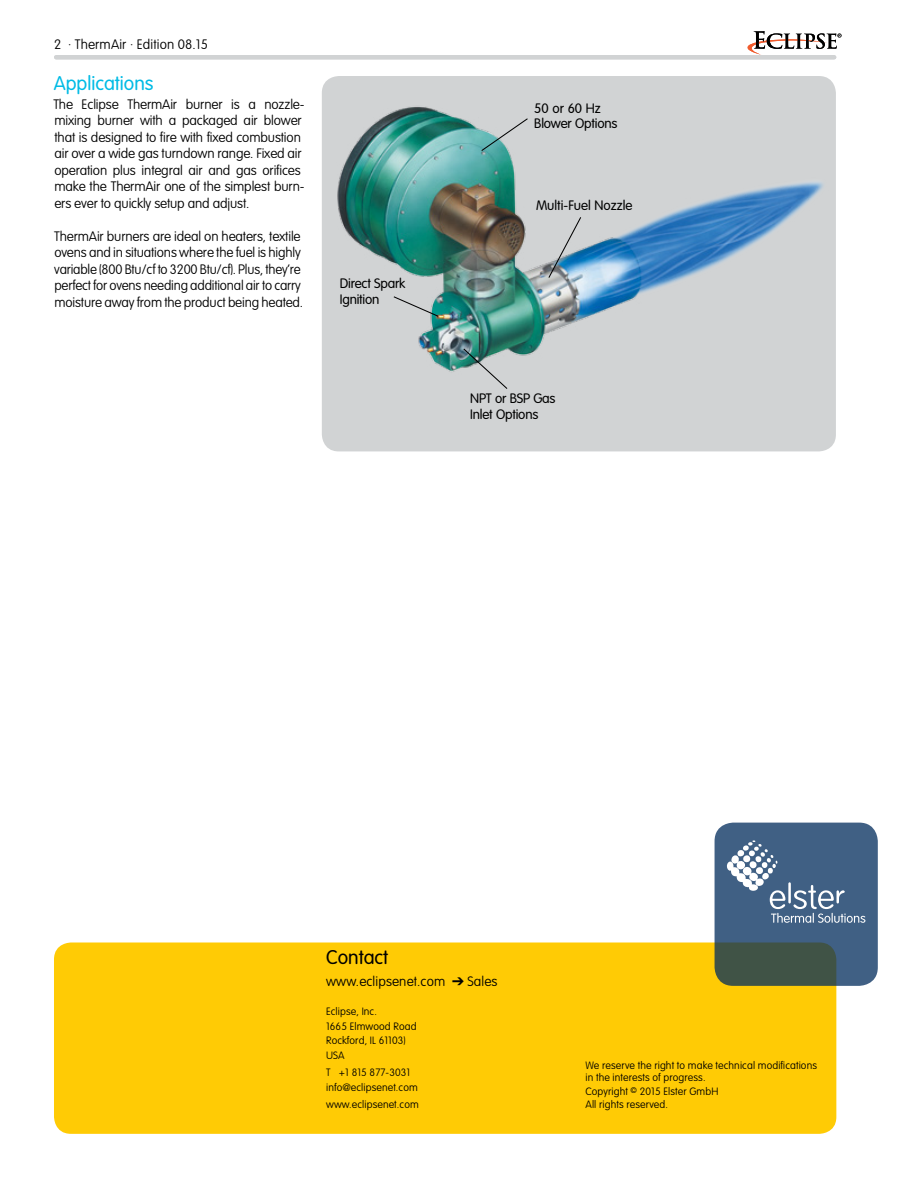
<style>
.page{position:relative;width:918px;height:1188px;background:#fff}
.page>*{position:absolute;margin:0;border:0;box-sizing:border-box;transform-origin:0 0}
.t1{font:300 19.5px "VAG Rounded Std";color:#00bbe5}
.t2{font:300 19.5px "VAG Rounded Std";color:#000}
.t3{font:100 13.5px/16.5px "VAG Rounded Std";letter-spacing:-.01em;color:#000}
.t4{font:300 13.5px/16.5px "VAG Rounded Std";letter-spacing:-.015em;color:#000}
.t5{font:100 13.5px "VAG Rounded Std";letter-spacing:.01em;color:#000}
.t6{font:100 10.5px/14.7px "VAG Rounded Std";letter-spacing:.01em;color:#000}
</style>
<div class="page">
<div style="left:54px;top:943px;width:782px;height:191px;background:#ffcb05;border-radius:17px"></div>
<svg style="left:715px;top:823px;width:163px;height:163px;background:#405b6e"></svg>
<svg style="left:727px;top:840px;width:138px;height:83px;background:#5c7796"></svg>
<div style="left:322px;top:76px;width:514px;height:375px;background:#d1d3d4;border-radius:17px"></div>
<img style="left:337px;top:107px;width:486px;height:265px">
<svg style="left:547px;top:216px;width:35px;height:63px"></svg>
<svg style="left:392px;top:295px;width:48px;height:23px"></svg>
<svg style="left:480px;top:117px;width:49px;height:35px"></svg>
<svg style="left:462px;top:348px;width:46px;height:41px"></svg>
<hr style="left:56px;top:55px;width:778px;height:4px;background:#d1d3d4">
<svg style="left:747px;top:31px;width:94px;height:24px"></svg>
<p class="t5" style="left:54px;top:36px;width:156px">2 · ThermAir · Edition 08.15</p>
<h1 class="t1" style="left:54px;top:72px;width:101px">Applications</h1>
<p class="t3" style="left:53px;top:96px;width:253px">The Eclipse ThermAir burner is a nozzle&shy;mixing burner with a packaged air blower that is designed to fire with fixed combustion air over a wide gas turndown range. Fixed air operation plus integral air and gas orifices make the ThermAir one of the simplest burn&shy;ers ever to quickly setup and adjust.</p>
<p class="t3" style="left:54px;top:228px;width:251px">ThermAir burners are ideal on heaters, textile ovens and in situations where the fuel is highly variable (800 Btu/cf to 3200 Btu/cf). Plus, they’re perfect for ovens needing additional air to carry moisture away from the product being heated.</p>
<p class="t4" style="left:340px;top:275px;width:67px">Direct Spark<br>Ignition</p>
<p class="t4" style="left:534px;top:101px;width:85px;line-height:15px">50 or 60 Hz<br>Blower Options</p>
<p class="t4" style="left:536px;top:197px;width:98px">Multi-Fuel Nozzle</p>
<p class="t4" style="left:470px;top:390px;width:87px">NPT or BSP Gas<br>Inlet Options</p>
<h1 class="t2" style="left:326px;top:946px;width:64px">Contact</h1>
<p class="t5" style="left:326px;top:973px;width:173px">www.eclipsenet.com ➔ Sales</p>
<p class="t6" style="left:326px;top:1004px;width:92px">Eclipse, Inc.<br>1665 Elmwood Road<br>Rockford, IL 61103)<br>USA</p>
<p class="t6" style="left:326px;top:1065px;width:93px">T +1 815 877-3031 info@eclipsenet.com</p>
<p class="t6" style="left:326px;top:1097px;width:94px">www.eclipsenet.com</p>
<p class="t6" style="left:585px;top:1059px;width:233px;line-height:12.1px">We reserve the right to make technical modifications in the interests of progress.</p>
<p class="t6" style="left:585px;top:1086px;width:134px;line-height:12.1px">Copyright <sup>©</sup> 2015 Elster GmbH<br>All rights reserved.</p>
</div>
